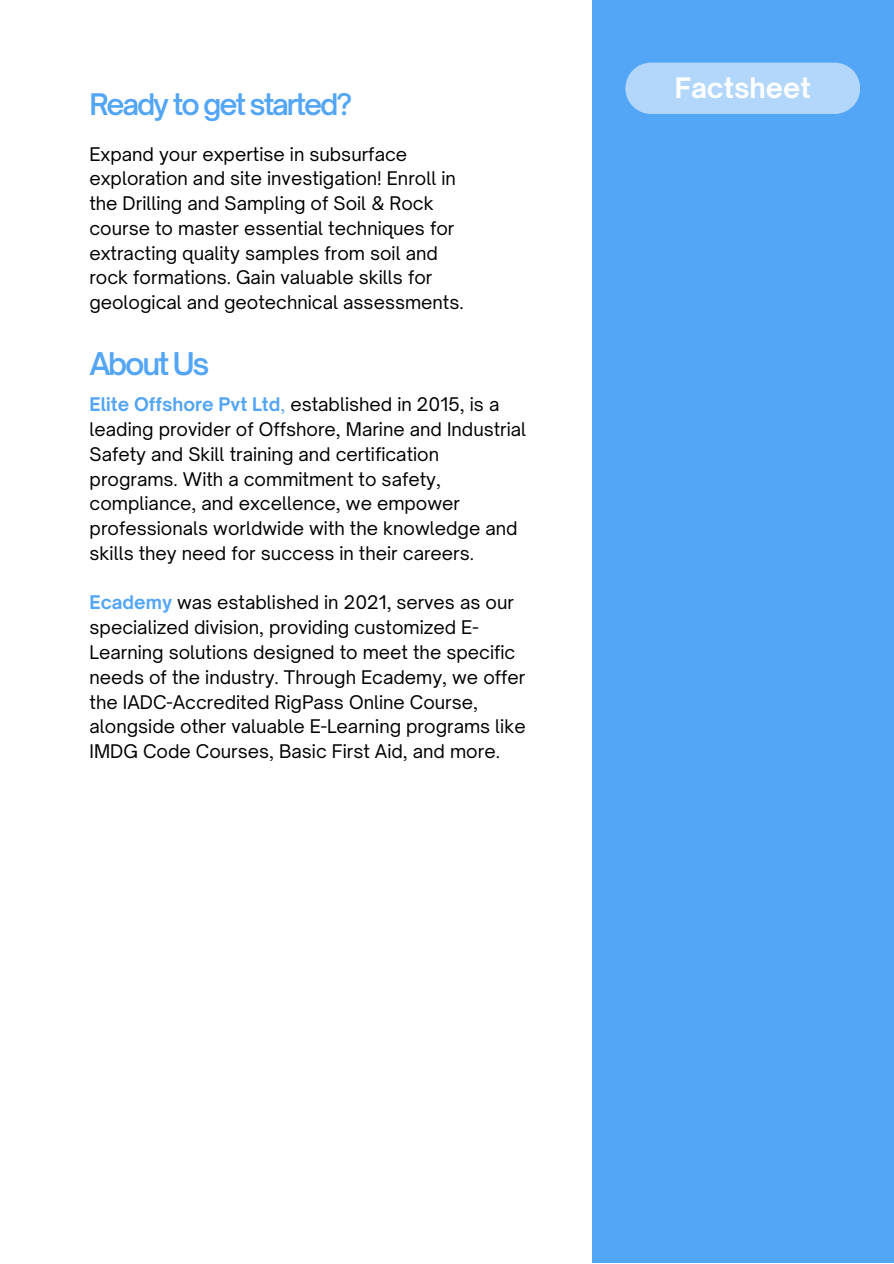
<style>
.page{position:relative;width:894px;height:1264px;background:#fff}
.page>*{position:absolute;margin:0;border:0;box-sizing:border-box;transform-origin:0 0}
.t1{font:600 30px "Open Sauce One";letter-spacing:-.075em;color:#53a5f6}
.t2{font:600 28.5px "Open Sauce One";letter-spacing:-.075em;color:#53a5f6}
.t3{font:700 27px "Open Sauce One";color:#fff}
.t4{font:18px/24.8px "Open Sauce One";color:#000001}
.s1{font-weight:700;color:#53a5f6}
.s2{color:#53a5f6}
</style>
<div class="page">
<div style="left:591px;top:0;width:302px;height:1262px;background:#53a5f5"></div>
<div style="left:625px;top:63px;width:235px;height:51px;background:#b2d7fa"></div>
<h2 class="t2" style="left:89px;top:86px;width:264px">Ready to get started?</h2>
<p class="t4" style="left:89px;top:141px;width:376px">Expand your expertise in subsurface exploration and site investigation! Enroll in the Drilling and Sampling of Soil &amp; Rock course to master essential techniques for extracting quality samples from soil and rock formations. Gain valuable skills for geological and geotechnical assessments.</p>
<h1 class="t1" style="left:89px;top:345px;width:122px">About Us</h1>
<p class="t4" style="left:90px;top:392px;width:438px"><span class="s1">Elite Offshore Pvt Ltd</span><span class="s2">,</span> established in 2015, is a leading provider of Offshore, Marine and Industrial Safety and Skill training and certification programs. With a commitment to safety, compliance, and excellence, we empower professionals worldwide with the knowledge and skills they need for success in their careers.</p>
<p class="t4" style="left:90px;top:590px;width:437px"><span class="s1">Ecademy</span> was established in 2021, serves as our specialized division, providing customized E-Learning solutions designed to meet the specific needs of the industry. Through Ecademy, we offer the IADC-Accredited RigPass Online Course, alongside other valuable E-Learning programs like IMDG Code Courses, Basic First Aid, and more.</p>
<p class="t3" style="left:674px;top:71px;width:138px">Factsheet</p>
</div>
